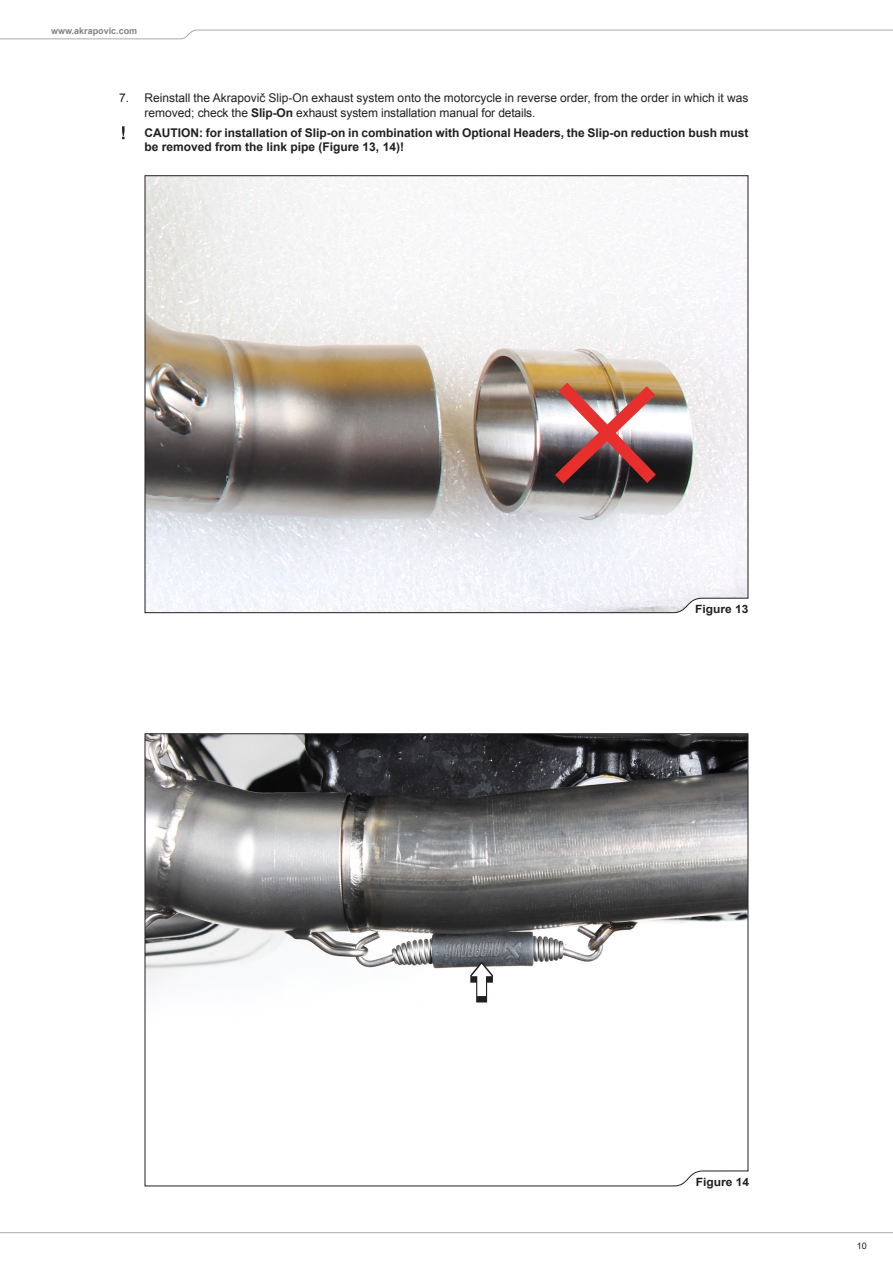
<style>
.page{position:relative;width:893px;height:1263px;background:#fff}
.page>*{position:absolute;margin:0;border:0;box-sizing:border-box;transform-origin:0 0}
.body_txt_bold{font:12px/14.4px "Arial";color:#231f20}
.body_txt_bullets{font:700 12px/14.4px "Arial";color:#231f20}
.body_txt_bold-2{font:700 11.4px "Arial";color:#231f20;scale:1.05 1}
.t1{font:700 9px "Arial";color:#808285}
.t2{font:9px "Arial";color:#231f20}
.s1{font-weight:700}
</style>
<div class="page">
<svg style="left:0;top:29px;width:893px;height:10px"></svg>
<svg style="left:0;top:1232px;width:893px;height:2px"></svg>
<svg style="left:122px;top:126px;width:3px;height:13px"></svg>
<svg style="left:144px;top:175px;width:605px;height:438px"></svg>
<svg style="left:144px;top:733px;width:605px;height:454px"></svg>
<img style="left:542px;top:370px;width:127px;height:126px">
<svg style="left:470px;top:961px;width:23px;height:41px"></svg>
<p class="t1" style="left:51px;top:25px;width:88px">www.akrapovic.com</p>
<p class="body_txt_bold" style="left:119px;top:91px;width:12px">7.</p>
<p class="body_txt_bold" style="left:145px;top:91px;width:605px">Reinstall the Akrapovič Slip-On exhaust system onto the motorcycle in reverse order, from the order in which it was removed; check the <span class="s1">Slip-On</span> exhaust system installation manual for details.</p>
<p class="body_txt_bullets" style="left:145px;top:126px;width:605px">CAUTION: for installation of Slip-on in combination with Optional Headers, the Slip-on reduction bush must be removed from the link pipe (Figure 13, 14)!</p>
<p class="body_txt_bold-2" style="left:695px;top:601px;width:52px">Figure 13</p>
<p class="body_txt_bold-2" style="left:696px;top:1175px;width:52px">Figure 14</p>
<p class="t2" style="left:857px;top:1240px;width:12px">10</p>
</div>
